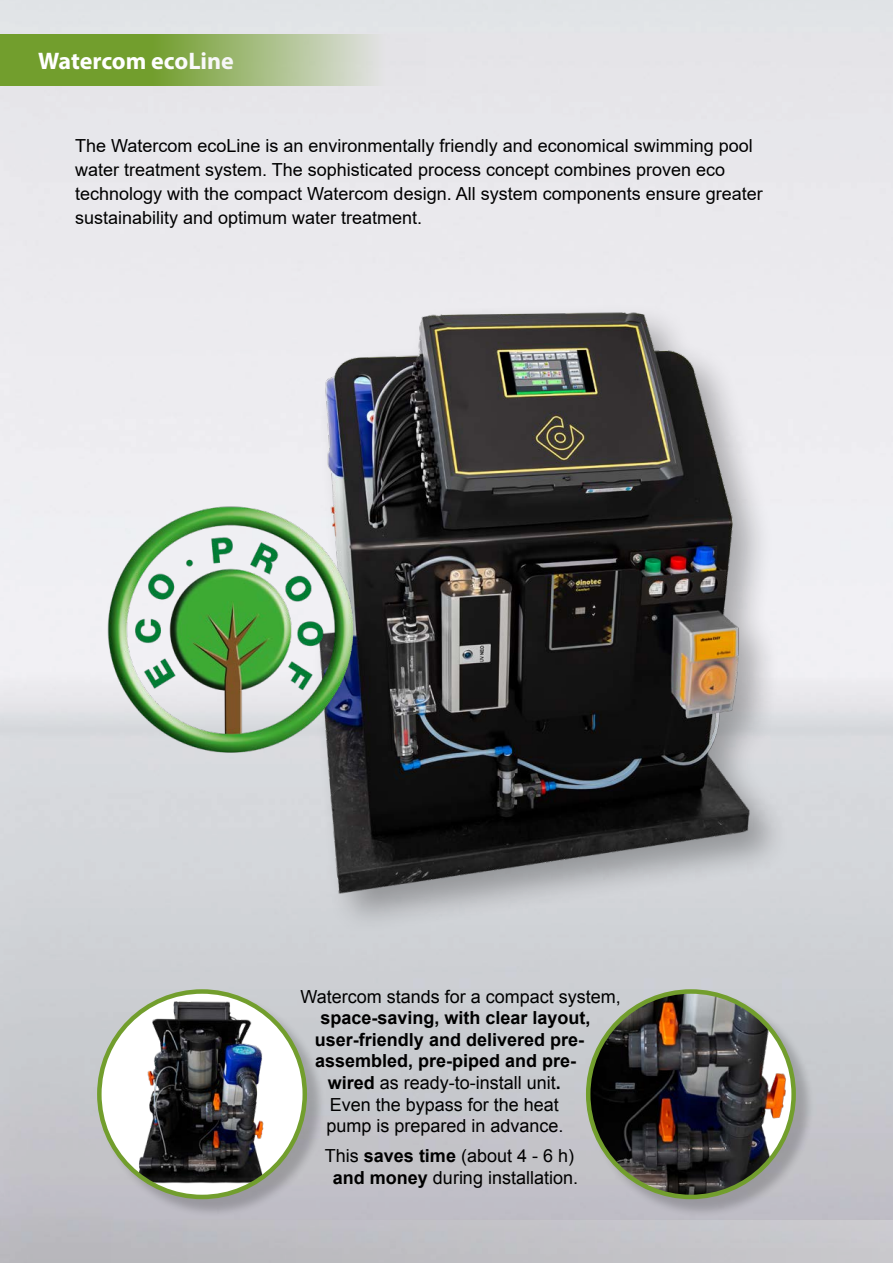
<style>
.page{position:relative;width:893px;height:1263px;background:#fff}
.page>*{position:absolute;margin:0;border:0;box-sizing:border-box;transform-origin:0 0}
.t1{font:700 24px "Myriad Pro";color:#fff}
.t2{font:18px/24px "Arial";color:#000}
.t3{font:18px/21.6px "Arial";color:#000;text-align:center}
.t4{font:700 18px "Arial";color:#000}
.s1{font-weight:700}
</style>
<div class="page">
<div style="left:311px;top:303px;width:480px;height:632px;background:#cfd2d6"></div>
<img style="left:279px;top:298px;width:523px;height:607px">
<svg style="left:0;top:34px;width:425px;height:52px;background:#9bb770"></svg>
<div style="left:100px;top:992px;width:225px;height:225px;background:#000;opacity:.2"></div>
<svg style="left:99px;top:991px;width:206px;height:206px"></svg>
<img style="left:124px;top:991px;width:156px;height:206px">
<div style="left:588px;top:992px;width:226px;height:225px;background:#000;opacity:.2"></div>
<img style="left:588px;top:991px;width:206px;height:206px;border-radius:103px">
<img style="left:61px;top:452px;width:341px;height:359px">
<h1 class="t1" style="left:38px;top:45px;width:197px">Watercom ecoLine</h1>
<p class="t2" style="left:75px;top:133px;width:689px">The Watercom ecoLine is an environmentally friendly and economical swimming pool water treatment system. The sophisticated process concept combines proven eco technology with the compact Watercom design. All system components ensure greater sustainability and optimum water treatment.</p>
<p class="t3" style="left:301px;top:985px;width:322px">Watercom stands for a compact system,</p>
<p class="t4" style="left:320px;top:1005px;width:272px">space-saving, with clear layout,</p>
<p class="t4" style="left:315px;top:1027px;width:271px">user-friendly and delivered pre-</p>
<p class="t4" style="left:315px;top:1048px;width:263px">assembled, pre-piped and pre-</p>
<p class="t3" style="left:328px;top:1072px;width:235px"><span class="s1">wired</span> as ready-to-install unit<span class="s1">.</span></p>
<p class="t3" style="left:330px;top:1093px;width:231px">Even the bypass for the heat</p>
<p class="t3" style="left:326px;top:1115px;width:239px">pump is prepared in advance.</p>
<p class="t3" style="left:325px;top:1145px;width:255px">This <span class="s1">saves time</span> (about 4 - 6 h) <span class="s1">and money</span> during installation.</p>
</div>
